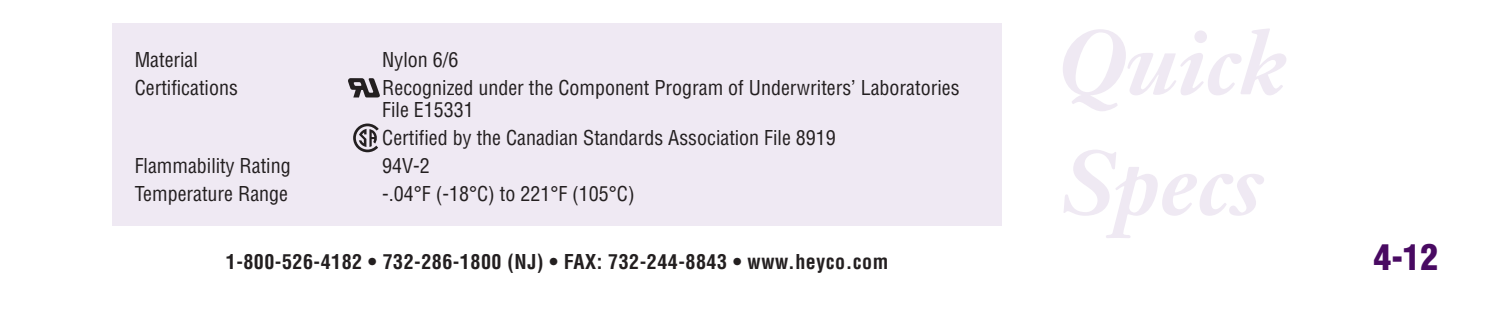
<style>
.page{position:relative;width:1508px;height:316px;background:#fff}
.page>*{position:absolute;margin:0;border:0;box-sizing:border-box;transform-origin:0 0}
.t1{font:italic 700 90px/120.2px "Janson Text";color:#efe9f3}
.t2{font:900 condensed 35px "Helvetica";color:#490a62}
.t3{font:condensed 20px/22.5px "Helvetica";color:#231f20}
.t4{font:700 condensed 20px "Helvetica";letter-spacing:.025em;color:#231f20}
</style>
<div class="page">
<div style="left:112px;top:23px;width:889px;height:203px;background:#efe9f3"></div>
<svg style="left:348px;top:78px;width:32px;height:19px"></svg>
<svg style="left:353px;top:124px;width:26px;height:28px"></svg>
<p class="t3" style="left:135px;top:49px;width:65px">Material</p>
<p class="t3" style="left:382px;top:49px;width:78px">Nylon 6/6</p>
<p class="t3" style="left:135px;top:77px;width:105px">Certifications</p>
<p class="t3" style="left:382px;top:77px;width:579px">Recognized under the Component Program of Underwriters’ Laboratories<br>File E15331</p>
<p class="t3" style="left:382px;top:127px;width:455px">Certified by the Canadian Standards Association File 8919</p>
<p class="t3" style="left:135px;top:155px;width:157px">Flammability Rating</p>
<p class="t3" style="left:382px;top:155px;width:49px">94V-2</p>
<p class="t3" style="left:135px;top:183px;width:155px">Temperature Range</p>
<p class="t3" style="left:382px;top:183px;width:254px">-.04°F (-18°C) to 221°F (105°C)</p>
<h1 class="t1" style="left:1056px;top:13px;width:233px">Quick<br>Specs</h1>
<p class="t4" style="left:226px;top:251px;width:664px">1-800-526-4182 • 732-286-1800 (NJ) • FAX: 732-244-8843 • www.heyco.com</p>
<h2 class="t2" style="left:1373px;top:237px;width:66px">4-12</h2>
</div>
